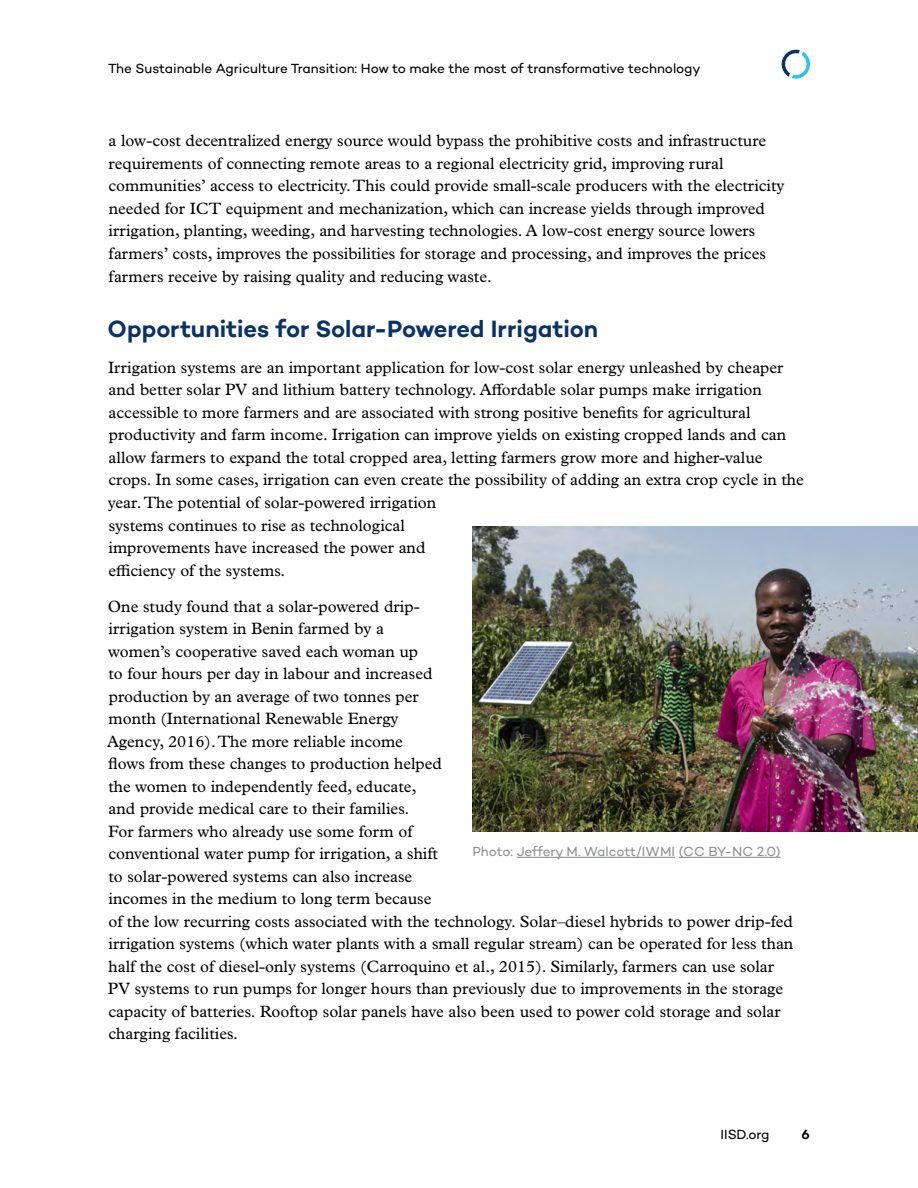
<style>
.page{position:relative;width:918px;height:1188px;background:#fff}
.page>*{position:absolute;margin:0;border:0;box-sizing:border-box;transform-origin:0 0}
.t1{font:600 24px "Campton";letter-spacing:-.005em;color:#093266}
.t2{font:16.5px/22.5px "Plantin MT Pro";color:#000}
.t3{font:13.5px "Campton";letter-spacing:-.005em;color:#000}
.t4{font:13.5px "Campton";letter-spacing:-.005em;color:#909293}
.t5{font:600 13.5px "Campton";color:#000}
</style>
<div class="page">
<svg style="left:781px;top:49px;width:29px;height:30px"></svg>
<img style="left:472px;top:527px;width:446px;height:305px">
<hr style="left:517px;top:857px;width:158px;height:1px;background:#909293">
<hr style="left:679px;top:857px;width:102px;height:1px;background:#909293">
<p class="t3" style="left:108px;top:60px;width:594px">The Sustainable Agriculture Transition: How to make the most of transformative technology</p>
<p class="t2" style="left:108px;top:130px;width:678px">a low-cost decentralized energy source would bypass the prohibitive costs and infrastructure requirements of connecting remote areas to a regional electricity grid, improving rural communities’ access to electricity. This could provide small-scale producers with the electricity needed for ICT equipment and mechanization, which can increase yields through improved irrigation, planting, weeding, and harvesting technologies. A low-cost energy source lowers farmers’ costs, improves the possibilities for storage and processing, and improves the prices farmers receive by raising quality and reducing waste.</p>
<h1 class="t1" style="left:108px;top:313px;width:492px">Opportunities for Solar-Powered Irrigation</h1>
<p class="t2" style="left:108px;top:356px;width:698px">Irrigation systems are an important application for low-cost solar energy unleashed by cheaper and better solar PV and lithium battery technology. Affordable solar pumps make irrigation accessible to more farmers and are associated with strong positive benefits for agricultural productivity and farm income. Irrigation can improve yields on existing cropped lands and can allow farmers to expand the total cropped area, letting farmers grow more and higher-value crops. In some cases, irrigation can even create the possibility of adding an extra crop cycle in the year. The potential of solar-powered irrigation<br>systems continues to rise as technological<br>improvements have increased the power and<br>efficiency of the systems.</p>
<p class="t2" style="left:107px;top:595px;width:688px">One study found that a solar-powered drip-<br>irrigation system in Benin farmed by a<br>women’s cooperative saved each woman up<br>to four hours per day in labour and increased<br>production by an average of two tonnes per<br>month (International Renewable Energy<br>Agency, 2016). The more reliable income<br>flows from these changes to production helped<br>the women to independently feed, educate,<br>and provide medical care to their families.<br>For farmers who already use some form of<br>conventional water pump for irrigation, a shift<br>to solar-powered systems can also increase<br>incomes in the medium to long term because<br>of the low recurring costs associated with the technology. Solar–diesel hybrids to power drip-fed irrigation systems (which water plants with a small regular stream) can be operated for less than half the cost of diesel-only systems (Carroquino et al., 2015). Similarly, farmers can use solar PV systems to run pumps for longer hours than previously due to improvements in the storage capacity of batteries. Rooftop solar panels have also been used to power cold storage and solar charging facilities.</p>
<p class="t4" style="left:472px;top:843px;width:310px">Photo: Jeffery M. Walcott/IWMI (CC BY-NC 2.0)</p>
<p class="t3" style="left:721px;top:1126px;width:50px">IISD.org</p>
<p class="t5" style="left:802px;top:1126px;width:10px">6</p>
</div>
